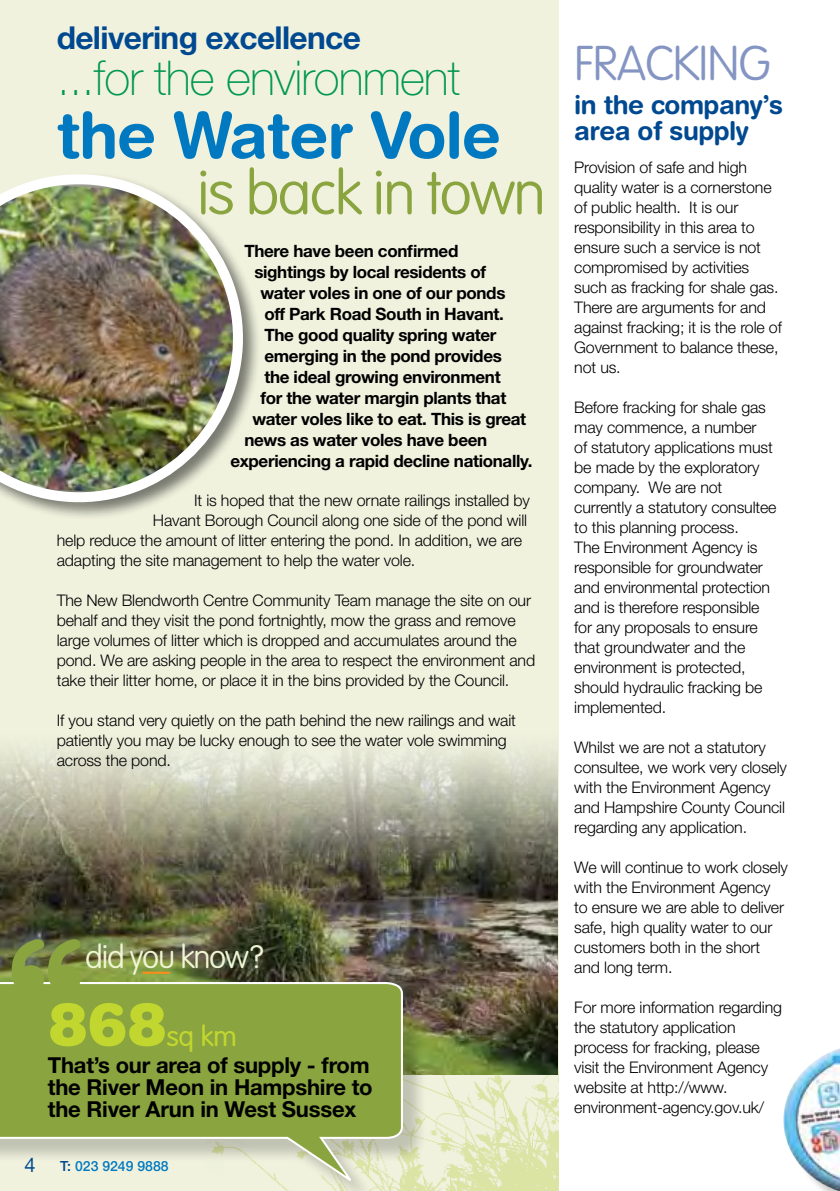
<style>
.page{position:relative;width:840px;height:1191px;background:#fff}
.page>*{position:absolute;margin:0;border:0;box-sizing:border-box;transform-origin:0 0}
.t1{font:700 180px "Helvetica Rounded";color:#8aa43f}
.t2{font:700 64px "Helvetica Rounded";letter-spacing:-.02em;color:#0079c1}
.t3{font:100 60.6px "VAG Rounded";letter-spacing:-.03em;color:#8aa43f}
.t4{font:100 48px "Helvetica Neue";letter-spacing:-.02em;color:#00974e}
.t5{font:100 48px "VAG Rounded";letter-spacing:-.02em;color:#8595c3}
.t6{font:100 32px "VAG Rounded";color:#f0f5d5}
.t7{font:700 31.6px "Helvetica Neue";letter-spacing:-.02em;color:#004990}
.t8{font:300 28px "VAG Rounded";color:#c1d72f}
.t9{font:700 26px/26px "Helvetica Rounded";letter-spacing:-.02em;color:#004990}
.t10{font:700 22px/22px "Helvetica Neue";letter-spacing:-.01em;color:#000}
.t11{font:20px "Helvetica Neue";color:#004990}
.t12{font:700 17px "Helvetica Neue";letter-spacing:-.02em;color:#000}
.t13{font:300 16px/20px "Helvetica Neue";letter-spacing:-.01em;color:#000}
.t14{font:500 14px "Helvetica Neue";color:#0079c1}
.s1{font-family:"Helvetica Rounded";font-weight:900;font-size:60px}
.s2{color:#004990}
</style>
<div class="page">
<div style="left:0;top:0;width:557px;height:1191px;background:#f0f2de"></div>
<img style="left:427px;top:946px;width:130px;height:245px">
<img style="left:0;top:748px;width:556px;height:326px">
<div style="left:0;top:985px;width:427px;height:206px;background:#000;opacity:.2"></div>
<svg style="left:0;top:981px;width:404px;height:207px;background:#a0b463"></svg>
<hr style="left:143px;top:971px;width:26px;height:3px;background:#f78f1e">
<div style="left:0;top:172px;width:261px;height:349px;background:#000;opacity:.5"></div>
<img style="left:0;top:172px;width:253px;height:335px">
<div style="left:788px;top:1048px;width:51px;height:143px;background:#000;opacity:.2"></div>
<img style="left:783px;top:1048px;width:56px;height:80px">
<h3 class="t7" style="left:57px;top:18px;width:305px">delivering excellence</h3>
<h3 class="t4" style="left:57px;top:50px;width:405px">...for the environment</h3>
<h3 class="t5" style="left:574px;top:36px;width:198px">fracking</h3>
<h3 class="t9" style="left:574px;top:91px;width:210px">in the company’s area of supply</h3>
<h2 class="t2" style="left:57px;top:96px;width:445px">the Water Vole</h2>
<h3 class="t3" style="left:197px;top:158px;width:350px">is back in town</h3>
<p class="t13" style="left:574px;top:157px;width:209px">Provision of safe and high quality water is a cornerstone of public health. It is our responsibility in this area to ensure such a service is not compromised by activities such as fracking for shale gas.<br>There are arguments for and against fracking; it is the role of<br>Government to balance these, not us.</p>
<p class="t13" style="left:574px;top:397px;width:204px">Before fracking for shale gas may commence, a number<br>of statutory applications must be made by the exploratory company. We are not currently a statutory consultee to this planning process.<br>The Environment Agency is responsible for groundwater and environmental protection and is therefore responsible for any proposals to ensure that groundwater and the environment is protected, should hydraulic fracking be implemented.</p>
<p class="t13" style="left:574px;top:737px;width:214px">Whilst we are not a statutory consultee, we work very closely with the Environment Agency and Hampshire County Council regarding any application.</p>
<p class="t13" style="left:574px;top:857px;width:215px">We will continue to work closely with the Environment Agency to ensure we are able to deliver safe, high quality water to our customers both in the short and long term.</p>
<p class="t13" style="left:574px;top:997px;width:209px">For more information regarding the statutory application process for fracking, please visit the Environment Agency website at http://www. environment-agency.gov.uk/</p>
<p class="t12" style="left:244px;top:240px;width:215px">There have been confirmed</p>
<p class="t12" style="left:254px;top:261px;width:233px">sightings by local residents of</p>
<p class="t12" style="left:260px;top:282px;width:246px">water voles in one of our ponds</p>
<p class="t12" style="left:264px;top:303px;width:241px">off Park Road South in Havant.</p>
<p class="t12" style="left:264px;top:324px;width:233px">The good quality spring water</p>
<p class="t12" style="left:264px;top:345px;width:239px">emerging in the pond provides</p>
<p class="t12" style="left:264px;top:366px;width:237px">the ideal growing environment</p>
<p class="t12" style="left:260px;top:387px;width:247px">for the water margin plants that</p>
<p class="t12" style="left:252px;top:408px;width:275px">water voles like to eat. This is great</p>
<p class="t12" style="left:244px;top:429px;width:244px">news as water voles have been</p>
<p class="t12" style="left:230px;top:450px;width:303px">experiencing a rapid decline nationally.</p>
<p class="t13" style="left:194px;top:490px;width:337px">It is hoped that the new ornate railings installed by</p>
<p class="t13" style="left:153px;top:510px;width:375px">Havant Borough Council along one side of the pond will</p>
<p class="t13" style="left:57px;top:530px;width:466px">help reduce the amount of litter entering the pond. In addition, we are</p>
<p class="t13" style="left:57px;top:550px;width:360px">adapting the site management to help the water vole.</p>
<p class="t13" style="left:57px;top:590px;width:479px">The New Blendworth Centre Community Team manage the site on our behalf and they visit the pond fortnightly, mow the grass and remove large volumes of litter which is dropped and accumulates around the pond. We are asking people in the area to respect the environment and take their litter home, or place it in the bins provided by the Council.</p>
<p class="t13" style="left:57px;top:710px;width:460px">If you stand very quietly on the path behind the new railings and wait patiently you may be lucky enough to see the water vole swimming across the pond.</p>
<h1 class="t1" style="left:-1px;top:897px;width:96px">‘‘</h1>
<h3 class="t6" style="left:85px;top:938px;width:180px">did you know?</h3>
<h3 class="t8" style="left:48px;top:1019px;width:190px"><span class="s1">868</span>sq km</h3>
<h3 class="t10" style="left:48px;top:1054px;width:326px">That’s our area of supply - from the River Meon in Hampshire to the River Arun in West Sussex</h3>
<p class="t11" style="left:25px;top:1153px;width:13px">4</p>
<p class="t14" style="left:60px;top:1157px;width:110px"><span class="s2">T:</span> 023 9249 9888</p>
</div>
